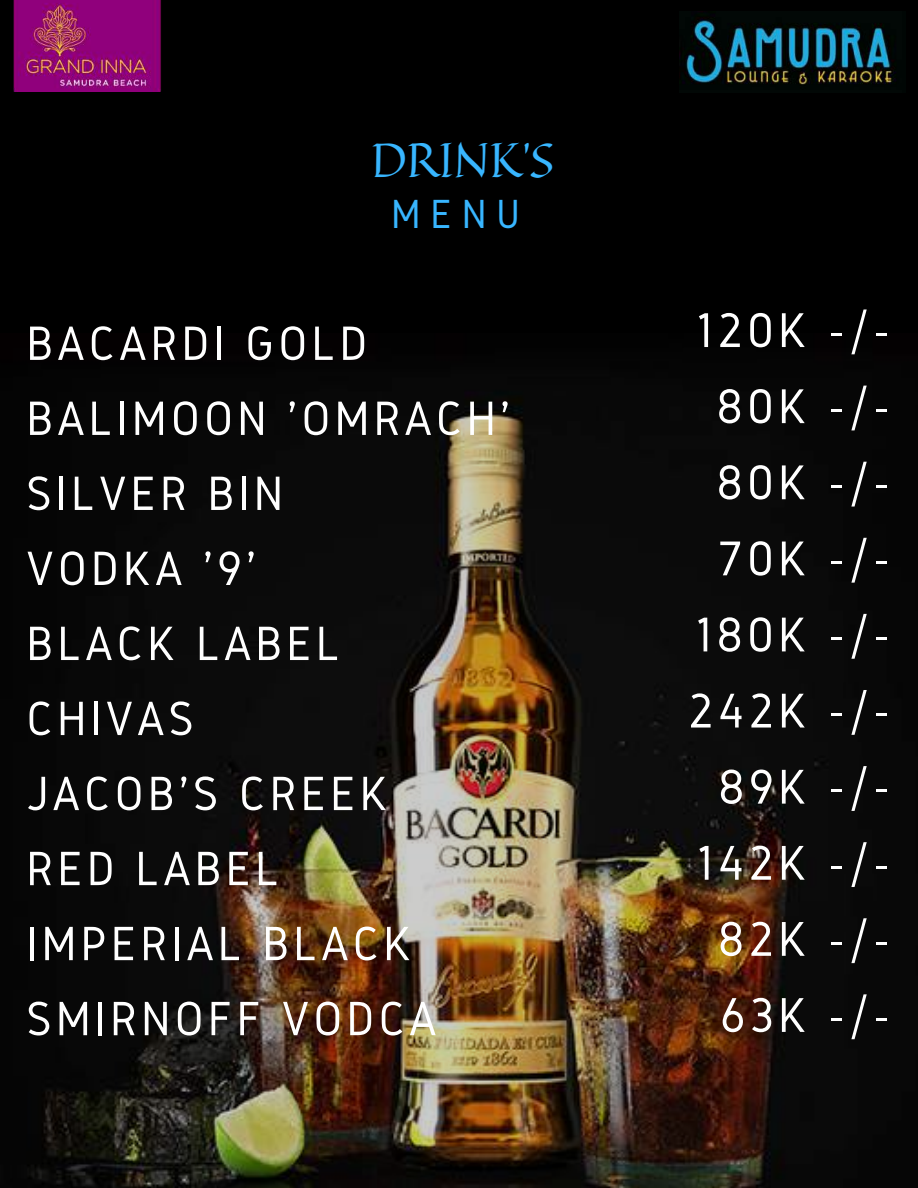
<style>
.page{position:relative;width:918px;height:1188px;background:#000}
.page>*{position:absolute;margin:0;border:0;box-sizing:border-box;transform-origin:0 0}
.t1{font:50.7px/76.1px "Gidole";letter-spacing:.08em;color:#fff;text-align:right}
.t2{font:49.95px/75px "Gidole";letter-spacing:.08em;color:#fff}
.t3{font:47.55px "Quintessential";color:#38b6ff}
.t4{font:42.3px "Gidole";color:#38b6ff}
</style>
<div class="page">
<img style="left:27px;top:390px;width:819px;height:798px">
<img style="left:682px;top:11px;width:214px;height:74px">
<img style="left:13px;top:0;width:148px;height:92px">
<p class="t3" style="left:371px;top:123px;width:185px">DRINK'S</p>
<p class="t4" style="left:391px;top:191px;width:130px">MENU</p>
<p class="t2" style="left:26px;top:305px;width:485px">BACARDI GOLD<br>BALIMOON 'OMRACH'<br>SILVER BIN<br>VODKA '9'<br>BLACK LABEL<br>CHIVAS<br>JACOB'S CREEK<br>RED LABEL<br>IMPERIAL BLACK<br>SMIRNOFF VODCA</p>
<p class="t1" style="left:688px;top:291px;width:204px">120K -/-<br>80K -/-<br>80K -/-<br>70K -/-<br>180K -/-<br>242K -/-<br>89K -/-<br>142K -/-<br>82K -/-<br>63K -/-</p>
</div>
